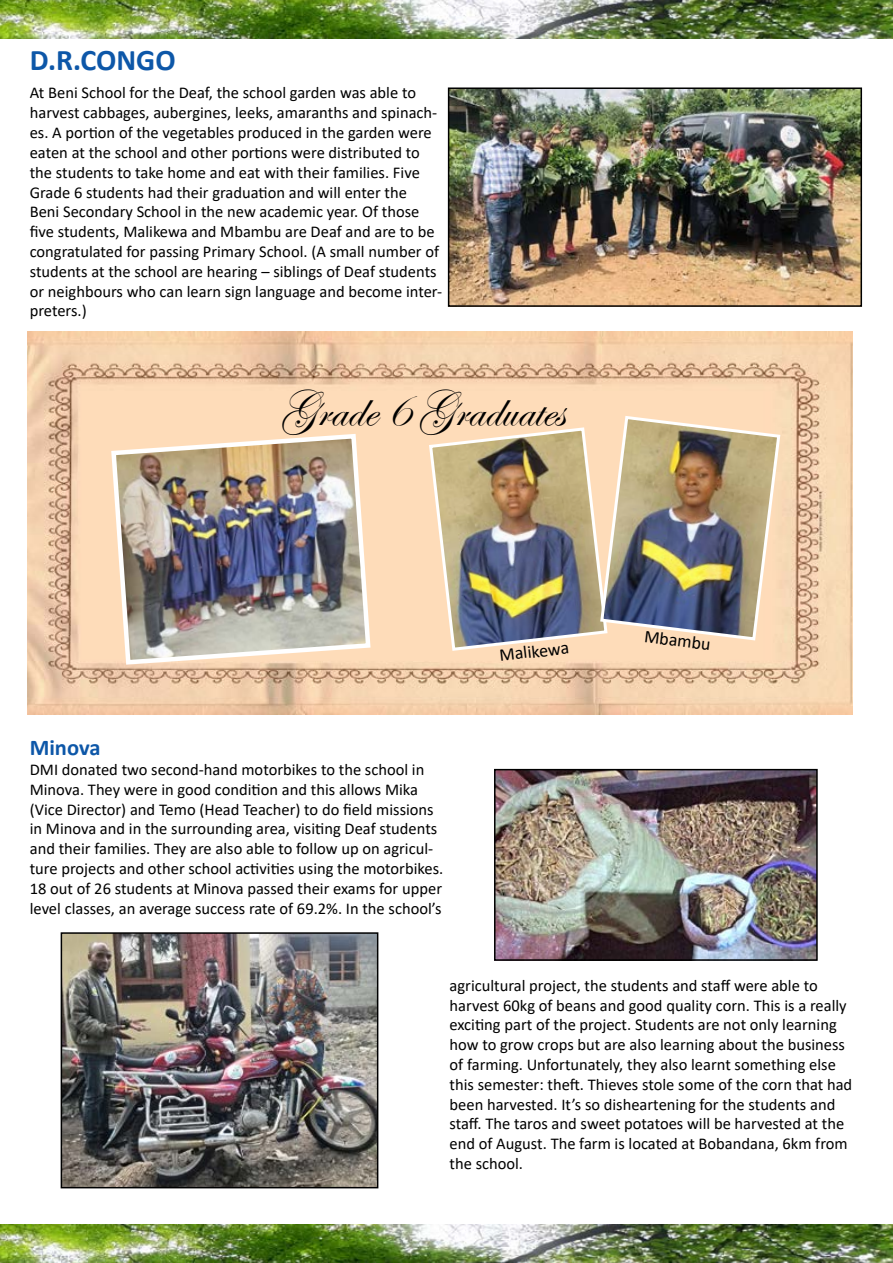
<style>
.page{position:relative;width:893px;height:1263px;background:#fff}
.page>*{position:absolute;margin:0;border:0;box-sizing:border-box;transform-origin:0 0}
.t1{font:49.5px "Edwardian Script ITC";color:#000}
.t2{font:700 30px "Calibri";color:#0d57a8}
.t3{font:700 22.5px "Calibri";color:#0d57a8}
.t4{font:18px "Calibri";color:#000}
.t5{font:16.5px/19.8px "Calibri";color:#000}
</style>
<div class="page">
<img style="left:0;top:0;width:893px;height:38px">
<img style="left:0;top:1225px;width:892px;height:38px">
<img style="left:451px;top:90px;width:408px;height:214px">
<div style="left:448px;top:87px;width:414px;height:220px;border:2px solid #000"></div>
<img style="left:28px;top:332px;width:824px;height:382px">
<img style="left:109px;top:431px;width:264px;height:236px">
<img style="left:427px;top:414px;width:355px;height:238px">
<img style="left:64px;top:935px;width:311px;height:250px">
<div style="left:61px;top:932px;width:317px;height:256px;border:2px solid #000"></div>
<img style="left:497px;top:772px;width:318px;height:186px">
<div style="left:494px;top:769px;width:324px;height:192px;border:2px solid #000"></div>
<h2 class="t2" style="left:30px;top:39px;width:147px">D.R.CONGO</h2>
<p class="t5" style="left:30px;top:83px;width:414px">At Beni School for the Deaf, the school garden was able to harvest cabbages, aubergines, leeks, amaranths and spinach&shy;es. A portion of the vegetables produced in the garden were eaten at the school and other portions were distributed to the students to take home and eat with their families. Five Grade 6 students had their graduation and will enter the<br>Beni Secondary School in the new academic year. Of those five students, Malikewa and Mbambu are Deaf and are to be congratulated for passing Primary School. (A small number of students at the school are hearing – siblings of Deaf students or neighbours who can learn sign language and become inter&shy;preters.)</p>
<h1 class="t1" style="left:280px;top:383px;width:286px">Grade 6 Graduates</h1>
<h3 class="t3" style="left:30px;top:732px;width:72px">Minova</h3>
<p class="t5" style="left:30px;top:759px;width:415px">DMI donated two second-hand motorbikes to the school in Minova. They were in good condition and this allows Mika (Vice Director) and Temo (Head Teacher) to do field missions in Minova and in the surrounding area, visiting Deaf students and their families. They are also able to follow up on agricul&shy;ture projects and other school activities using the motorbikes.<br>18 out of 26 students at Minova passed their exams for upper level classes, an average success rate of 69.2%. In the school’s</p>
<p class="t4" style="left:498px;top:642px;width:72px;rotate:-6deg">Malikewa</p>
<p class="t4" style="left:646px;top:624px;width:68px;rotate:7deg">Mbambu</p>
<p class="t5" style="left:450px;top:975px;width:404px">agricultural project, the students and staff were able to harvest 60kg of beans and good quality corn. This is a really exciting part of the project. Students are not only learning how to grow crops but are also learning about the business of farming. Unfortunately, they also learnt something else this semester: theft. Thieves stole some of the corn that had been harvested. It’s so disheartening for the students and staff. The taros and sweet potatoes will be harvested at the end of August. The farm is located at Bobandana, 6km from the school.</p>
</div>
